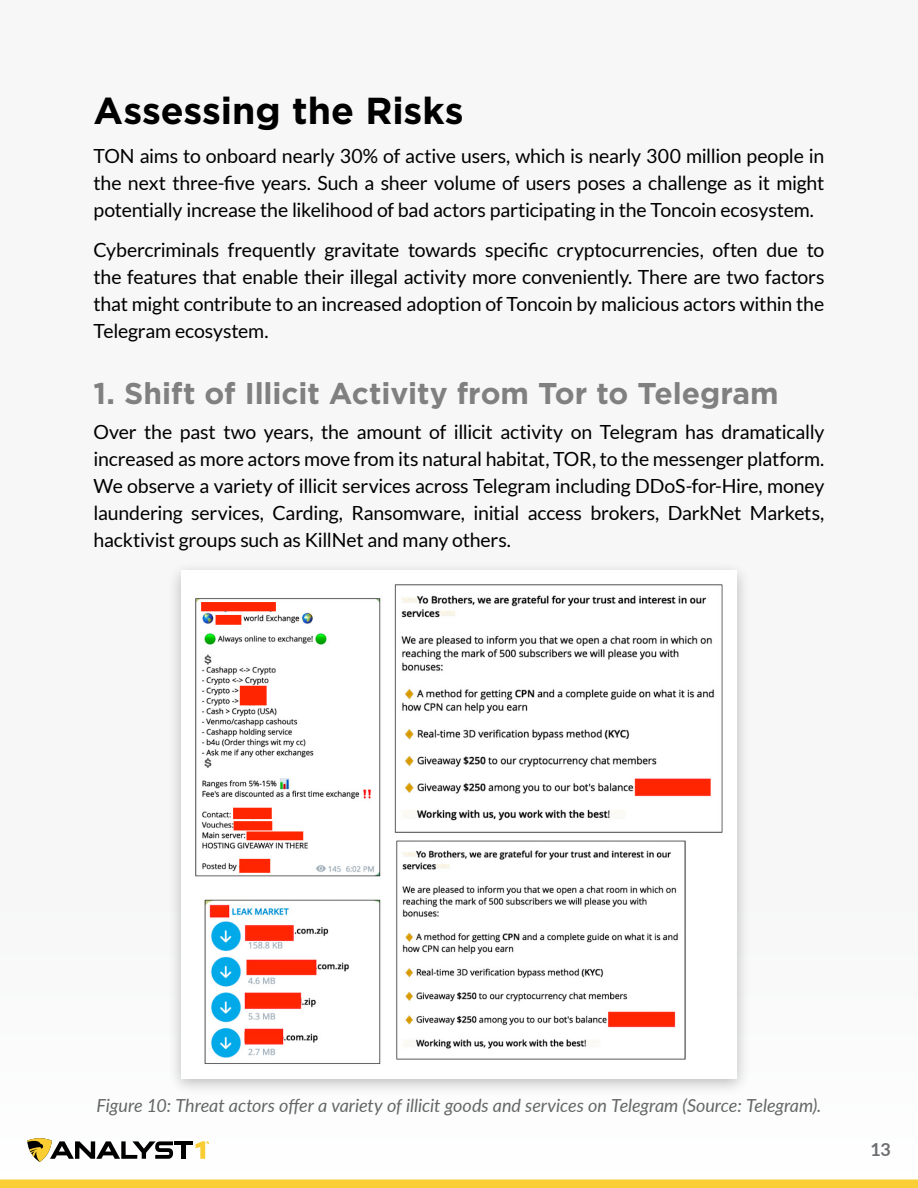
<style>
.page{position:relative;width:918px;height:1188px;background:#f7f7f7}
.page>*{position:absolute;margin:0;border:0;box-sizing:border-box;transform-origin:0 0}
.t1{font:700 37.5px "Gotham";color:#000}
.t2{font:700 30px "Gotham";color:#808080}
.t3{font:19.5px/27px "Lato";letter-spacing:-.01em;color:#000;text-align:justify}
.t4{font:italic 18px "Lato";letter-spacing:-.005em;color:#666}
.t5{font:700 18px "Lato";color:#6d6e71}
</style>
<div class="page">
<div style="left:0;top:892px;width:918px;height:296px;background:#fcfcfc"></div>
<svg style="left:27px;top:1138px;width:146px;height:24px"></svg>
<hr style="left:174px;top:1141px;width:19px;height:4px;background:#000">
<div style="left:181px;top:1141px;width:5px;height:18px;background:#000"></div>
<svg style="left:196px;top:1141px;width:13px;height:18px"></svg>
<div style="left:0;top:1179px;width:918px;height:9px;background:#facf36"></div>
<div style="left:167px;top:561px;width:584px;height:536px;background:#000;opacity:.25"></div>
<img style="left:181px;top:571px;width:556px;height:507px">
<h1 class="t1" style="left:94px;top:85px;width:372px">Assessing the Risks</h1>
<p class="t3" style="left:94px;top:143px;width:732px">TON aims to onboard nearly 30% of active users, which is nearly 300 million people in the next three-five years. Such a sheer volume of users poses a challenge as it might potentially increase the likelihood of bad actors participating in the Toncoin ecosystem.</p>
<p class="t3" style="left:94px;top:236px;width:732px">Cybercriminals frequently gravitate towards specific cryptocurrencies, often due to the features that enable their illegal activity more conveniently. There are two factors that might contribute to an increased adoption of Toncoin by malicious actors within the Telegram ecosystem.</p>
<h2 class="t2" style="left:94px;top:373px;width:687px">1. Shift of Illicit Activity from Tor to Telegram</h2>
<p class="t3" style="left:94px;top:419px;width:732px">Over the past two years, the amount of illicit activity on Telegram has dramatically increased as more actors move from its natural habitat, TOR, to the messenger platform.<br>We observe a variety of illicit services across Telegram including DDoS-for-Hire, money laundering services, Carding, Ransomware, initial access brokers, DarkNet Markets, hacktivist groups such as KillNet and many others.</p>
<p class="t4" style="left:96px;top:1093px;width:727px">Figure 10: Threat actors offer a variety of illicit goods and services on Telegram (Source: Telegram).</p>
<p class="t5" style="left:870px;top:1136px;width:22px">13</p>
</div>
